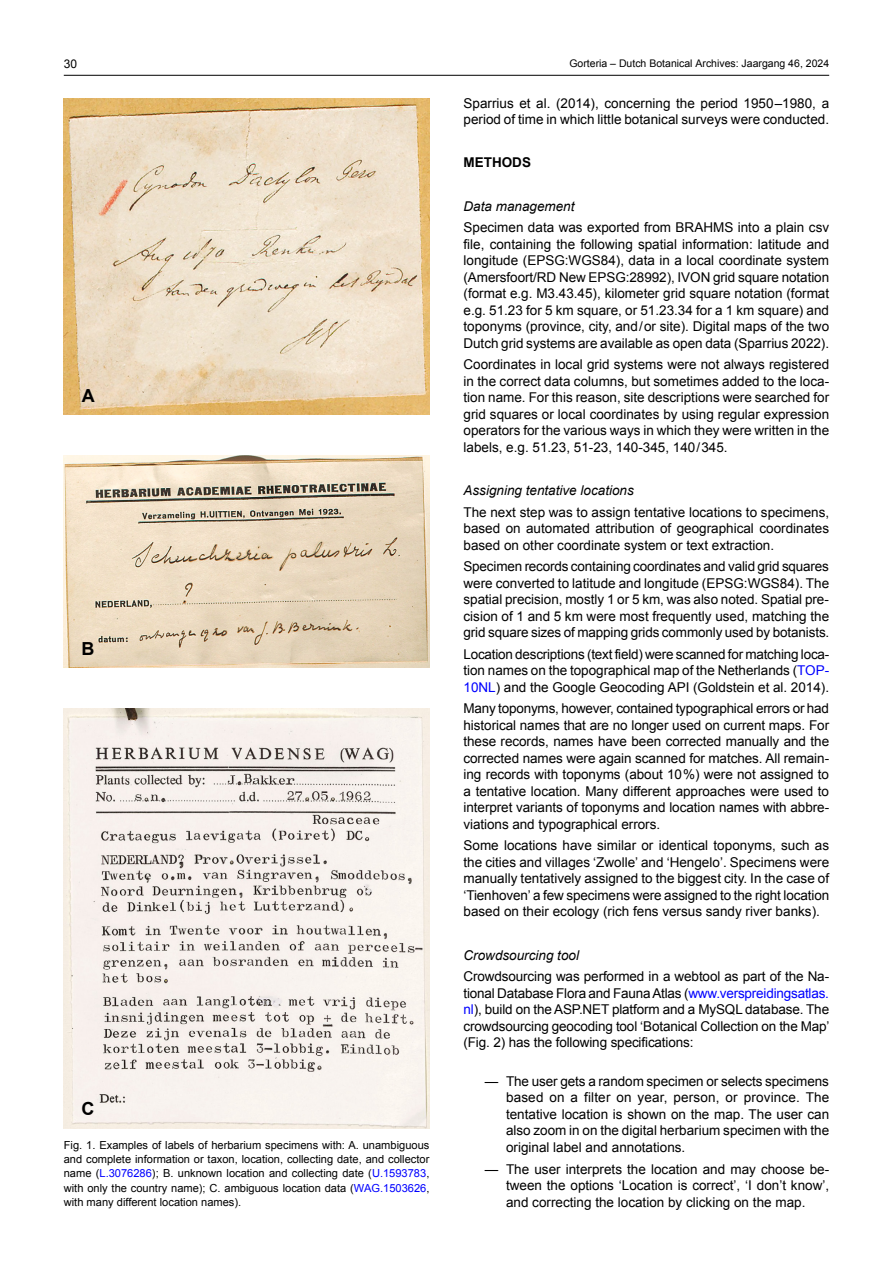
<style>
.page{position:relative;width:893px;height:1263px;background:#fff}
.page>*{position:absolute;margin:0;border:0;box-sizing:border-box;transform-origin:0 0}
.t1{font:700 18px "Arial";color:#000}
.t2{font:13.5px/16.5px "Arial";color:#000;text-align:justify}
.t3{font:italic 13.5px "Arial";color:#000}
.t4{font:700 13.5px "Arial";color:#000}
.t5{font:12px "Arial";color:#000}
.t6{font:11.1px/14.4px "Arial";color:#000;text-align:justify}
.t7{font:10.5px "Arial";color:#000}
.s1{color:#00f}
</style>
<div class="page">
<hr style="left:64px;top:75px;width:765px;height:1px;background:#000">
<img style="left:64px;top:455px;width:365px;height:213px">
<img style="left:64px;top:708px;width:365px;height:420px">
<img style="left:64px;top:98px;width:365px;height:317px">
<p class="t5" style="left:64px;top:55px;width:15px">30</p>
<p class="t7" style="left:569px;top:56px;width:261px">Gorteria – Dutch Botanical Archives: Jaargang 46, 2024</p>
<p class="t2" style="left:463px;top:95px;width:367px">Sparrius et al. (2014), concerning the period 1950 ‒1980, a period of time in which little botanical surveys were conducted.</p>
<p class="t4" style="left:463px;top:154px;width:69px">METHODS</p>
<p class="t3" style="left:463px;top:197px;width:113px">Data management</p>
<p class="t2" style="left:463px;top:219px;width:367px">Specimen data was exported from BRAHMS into a plain csv file, containing the following spatial information: latitude and longitude (EPSG:WGS84), data in a local coordinate system (Amersfoort/RD New EPSG:28992), IVON grid square notation (format e.g. M3.43.45), kilometer grid square notation (format e.g. 51.23 for 5 km square, or 51.23.34 for a 1 km square) and toponyms (province, city, and / or site). Digital maps of the two Dutch grid systems are available as open data (Sparrius 2022).</p>
<p class="t2" style="left:463px;top:356px;width:367px">Coordinates in local grid systems were not always registered in the correct data columns, but sometimes added to the loca&shy;tion name. For this reason, site descriptions were searched for grid squares or local coordinates by using regular expression operators for the various ways in which they were written in the labels, e.g. 51.23, 51-23, 140-345, 140 / 345.</p>
<p class="t3" style="left:463px;top:481px;width:172px">Assigning tentative locations</p>
<p class="t2" style="left:463px;top:504px;width:367px">The next step was to assign tentative locations to specimens, based on automated attribution of geographical coordinates based on other coordinate system or text extraction.</p>
<p class="t2" style="left:463px;top:558px;width:367px">Specimen records containing coordinates and valid grid squares were converted to latitude and longitude (EPSG:WGS84). The spatial precision, mostly 1 or 5 km, was also noted. Spatial pre&shy;cision of 1 and 5 km were most frequently used, matching the grid square sizes of mapping grids commonly used by botanists.</p>
<p class="t2" style="left:463px;top:646px;width:367px">Location descriptions (text field) were scanned for matching loca&shy;tion names on the topographical map of the Netherlands (<span class="s1">TOP-10NL</span>) and the Google Geocoding API (Goldstein et al. 2014).</p>
<p class="t2" style="left:463px;top:700px;width:367px">Many toponyms, however, contained typographical errors or had historical names that are no longer used on current maps. For these records, names have been corrected manually and the corrected names were again scanned for matches. All remain&shy;ing records with toponyms (about 10 %) were not assigned to a tentative location. Many different approaches were used to interpret variants of toponyms and location names with abbre&shy;viations and typographical errors.</p>
<p class="t2" style="left:463px;top:837px;width:367px">Some locations have similar or identical toponyms, such as the cities and villages ‘Zwolle’ and ‘Hengelo’. Specimens were manually tentatively assigned to the biggest city. In the case of ‘Tienhoven’ a few specimens were assigned to the right location based on their ecology (rich fens versus sandy river banks).</p>
<p class="t3" style="left:463px;top:946px;width:117px">Crowdsourcing tool</p>
<p class="t2" style="left:463px;top:968px;width:368px">Crowdsourcing was performed in a webtool as part of the Na&shy;tional Database Flora and Fauna Atlas (<span class="s1">www.verspreidingsatlas. nl</span>), build on the ASP.NET platform and a MySQL database. The crowdsourcing geocoding tool ‘Botanical Collection on the Map’ (Fig. 2) has the following specifications:</p>
<p class="t2" style="left:506px;top:1073px;width:325px;text-indent:-21px">— The user gets a random specimen or selects specimens based on a filter on year, person, or province. The tentative location is shown on the map. The user can also zoom in on the digital herbarium specimen with the original label and annotations.</p>
<p class="t2" style="left:506px;top:1161px;width:325px;text-indent:-21px">— The user interprets the location and may choose be&shy;tween the options ‘Location is correct’, ‘I don’t know’, and correcting the location by clicking on the map.</p>
<h1 class="t1" style="left:82px;top:384px;width:14px">A</h1>
<h1 class="t1" style="left:82px;top:637px;width:14px">B</h1>
<h1 class="t1" style="left:82px;top:1097px;width:14px">C</h1>
<p class="t6" style="left:64px;top:1138px;width:367px">Fig. 1. Examples of labels of herbarium specimens with: A. unambiguous and complete information or taxon, location, collecting date, and collector name (<span class="s1">L.3076286</span>); B. unknown location and collecting date (<span class="s1">U.1593783</span>, with only the country name); C. ambiguous location data (<span class="s1">WAG.1503626</span>, with many different location names).</p>
</div>
